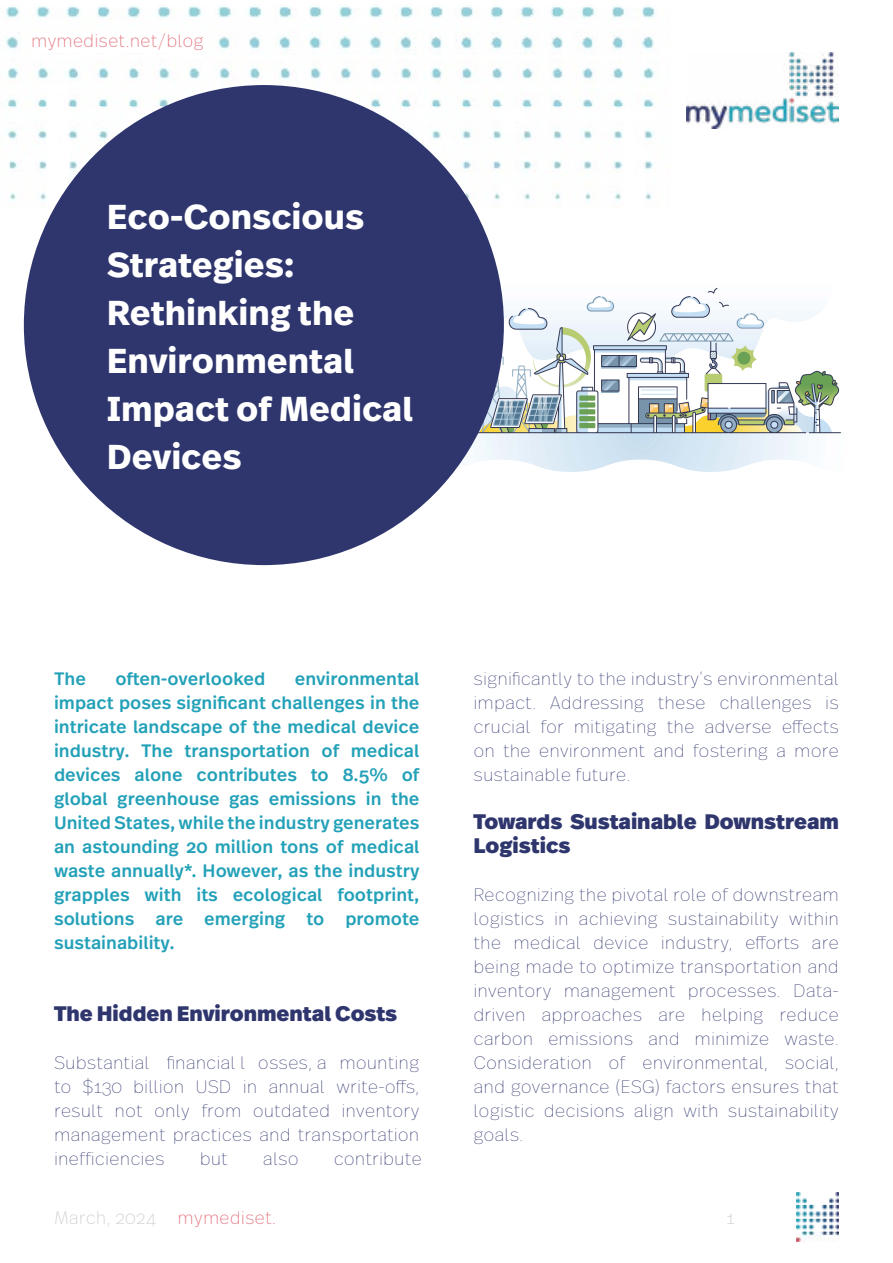
<style>
.page{position:relative;width:893px;height:1263px;background:#fff}
.page>*{position:absolute;margin:0;border:0;box-sizing:border-box;transform-origin:0 0}
.t1{font:700 34.5px/48px "Real Text Pro";color:#fff}
.t2{font:900 21px/24px "Real Text Pro";color:#2f366d}
.t3{font:200 18px/24px "Real Text Pro";color:#2f366d;text-align:justify}
.t4{font:500 18px/24px "Real Text Pro";color:#23a1b8;text-align:justify}
.t5{font:200 18px "Real Text Pro";color:#d0d0d0}
.t6{font:200 18px "Real Text Pro";color:#e27781}
.s1{color:#e27781}
</style>
<div class="page">
<img style="left:687px;top:52px;width:152px;height:76px">
<img style="left:796px;top:1192px;width:43px;height:49px">
<img style="left:6px;top:6px;width:650px;height:458px">
<img style="left:446px;top:257px;width:395px;height:225px">
<div style="left:31px;top:33px;width:176px;height:19px;background:#fff"></div>
<div style="left:24px;top:85px;width:480px;height:480px;background:#2f366d;border-radius:50%"></div>
<p class="t6" style="left:31px;top:28px;width:174px">mymediset.net/blog</p>
<h1 class="t1" style="left:107px;top:192px;width:308px">Eco-Conscious<br>Strategies:<br>Rethinking the<br>Environmental<br>Impact of Medical<br>Devices</h1>
<p class="t4" style="left:54px;top:666px;width:367px;text-indent:241px">environmental impact poses significant challenges in the intricate landscape of the medical device industry. The transportation of medical devices alone contributes to 8.5% of global greenhouse gas emissions in the United States, while the industry generates an astounding 20 million tons of medical waste annually*. However, as the industry grapples with its ecological footprint, solutions are emerging to promote sustainability.</p>
<p class="t4" style="left:54px;top:666px;width:33px">The</p>
<p class="t4" style="left:115px;top:666px;width:151px">often-overlooked</p>
<p class="t2" style="left:54px;top:1001px;width:345px">The Hidden Environmental Costs</p>
<p class="t3" style="left:54px;top:1049px;width:367px">Substantial financial l osses, a mounting to $130 billion USD in annual write-offs, result not only from outdated inventory management practices and transportation inefficiencies</p>
<p class="t3" style="left:200px;top:1145px;width:30px">but</p>
<p class="t3" style="left:263px;top:1145px;width:37px">also</p>
<p class="t3" style="left:334px;top:1145px;width:90px">contribute</p>
<p class="t5" style="left:54px;top:1205px;width:224px">March, 2024 <span class="s1">mymediset.</span></p>
<p class="t3" style="left:473px;top:665px;width:367px">significantly to the industry‘s environmental impact. Addressing these challenges is crucial for mitigating the adverse effects on the environment and fostering a more sustainable future.</p>
<p class="t2" style="left:473px;top:809px;width:367px">Towards Sustainable Downstream<br>Logistics</p>
<p class="t3" style="left:473px;top:881px;width:367px">Recognizing the pivotal role of downstream logistics in achieving sustainability within the medical device industry, efforts are being made to optimize transportation and inventory management processes. Data&shy;driven approaches are helping reduce carbon emissions and minimize waste.<br>Consideration of environmental, social, and governance (ESG) factors ensures that logistic decisions align with sustainability goals.</p>
<p class="t5" style="left:726px;top:1205px;width:10px">1</p>
</div>
